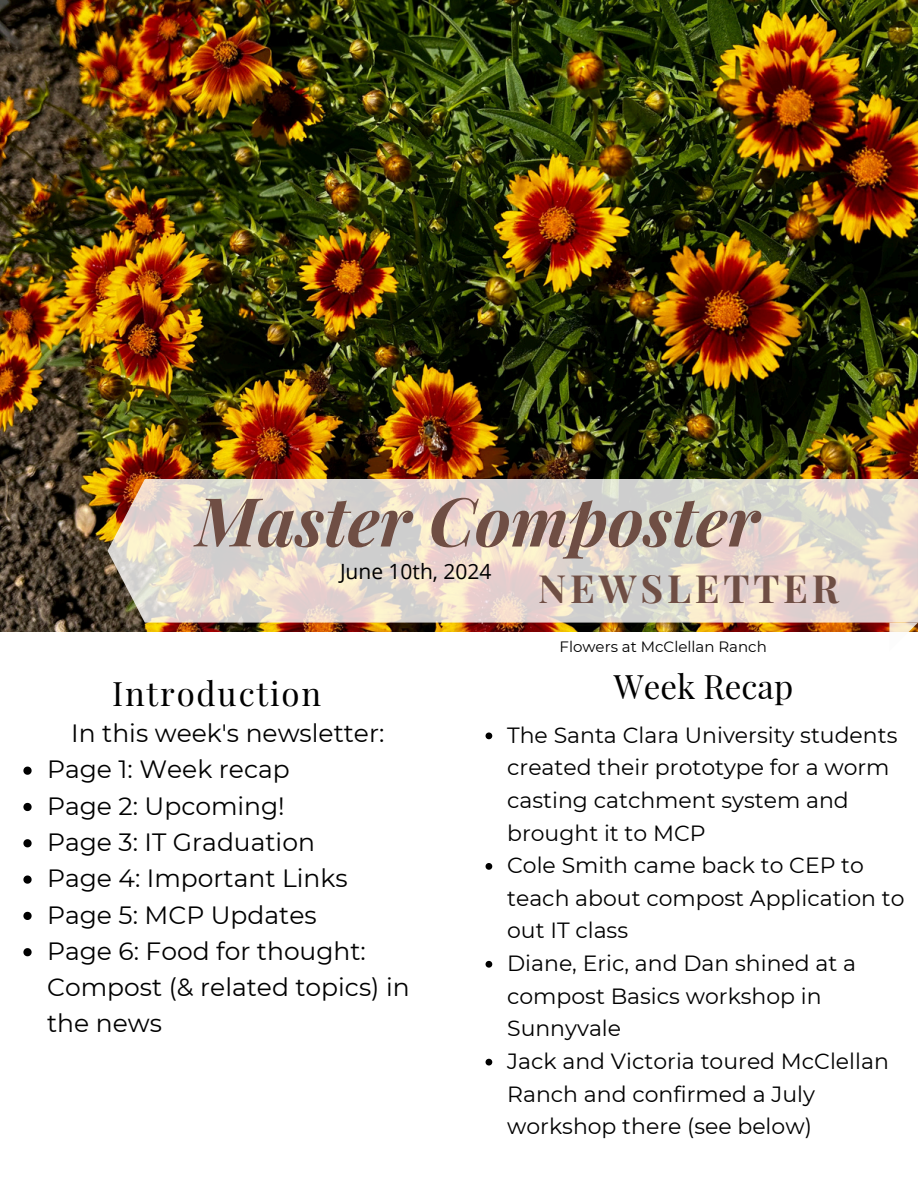
<style>
.page{position:relative;width:918px;height:1188px;background:#fff}
.page>*{position:absolute;margin:0;border:0;box-sizing:border-box;transform-origin:0 0}
.t1{font:italic 700 67.5px "Playfair Display";color:#6f4e44}
.t2{font:700 39px "Playfair Display";letter-spacing:.1em;color:#6f4e44}
.t3{font:33px "Playfair Display";letter-spacing:.055em;color:#000}
.t4{font:33px "Playfair Display";color:#000}
.t5{font:25.05px/36.3px "Montserrat";color:#000}
.t6{font:22.05px/32.7px "Montserrat";color:#000}
.t7{font:21px "Open Sans";color:#000}
.t8{font:15px "Montserrat";color:#000}
</style>
<div class="page">
<img style="left:0;top:0;width:918px;height:631px">
<svg style="left:889px;top:623px;width:29px;height:9px"></svg>
<svg style="left:108px;top:479px;width:810px;height:144px;background:#e1d5ca"></svg>
<svg style="left:23px;top:767px;width:9px;height:8px"></svg>
<svg style="left:23px;top:803px;width:9px;height:8px"></svg>
<svg style="left:23px;top:839px;width:9px;height:8px"></svg>
<svg style="left:23px;top:875px;width:9px;height:9px"></svg>
<svg style="left:23px;top:912px;width:9px;height:8px"></svg>
<svg style="left:23px;top:948px;width:9px;height:8px"></svg>
<svg style="left:486px;top:733px;width:6px;height:6px"></svg>
<svg style="left:486px;top:863px;width:6px;height:7px"></svg>
<svg style="left:486px;top:961px;width:6px;height:7px"></svg>
<svg style="left:486px;top:1059px;width:6px;height:7px"></svg>
<p class="t1" style="left:196px;top:473px;width:565px">Master Composter</p>
<p class="t2" style="left:538px;top:561px;width:302px">NEWSLETTER</p>
<p class="t7" style="left:340px;top:557px;width:153px">June 10th, 2024</p>
<h1 class="t3" style="left:112px;top:670px;width:211px">Introduction</h1>
<h5 class="t5" style="left:71px;top:715px;width:315px">In this week's newsletter:</h5>
<h2 class="t5" style="left:47px;top:751px;width:244px">Page 1: Week recap</h2>
<p class="t5" style="left:47px;top:787px;width:239px">Page 2: Upcoming!</p>
<h3 class="t5" style="left:47px;top:824px;width:269px">Page 3: IT Graduation</h3>
<p class="t5" style="left:47px;top:860px;width:302px">Page 4: Important Links</p>
<p class="t5" style="left:47px;top:896px;width:271px">Page 5: MCP Updates</p>
<p class="t5" style="left:47px;top:933px;width:364px">Page 6: Food for thought:<br>Compost (&amp; related topics) in the news</p>
<h3 class="t8" style="left:560px;top:638px;width:209px">Flowers at McClellan Ranch</h3>
<p class="t4" style="left:614px;top:663px;width:181px">Week Recap</p>
<p class="t6" style="left:507px;top:718px;width:392px">The Santa Clara University students created their prototype for a worm casting catchment system and brought it to MCP</p>
<p class="t6" style="left:507px;top:849px;width:399px">Cole Smith came back to CEP to teach about compost Application to out IT class</p>
<p class="t6" style="left:507px;top:947px;width:350px">Diane, Eric, and Dan shined at a compost Basics workshop in<br>Sunnyvale</p>
<p class="t6" style="left:507px;top:1045px;width:383px">Jack and Victoria toured McClellan<br>Ranch and confirmed a July workshop there (see below)</p>
</div>
